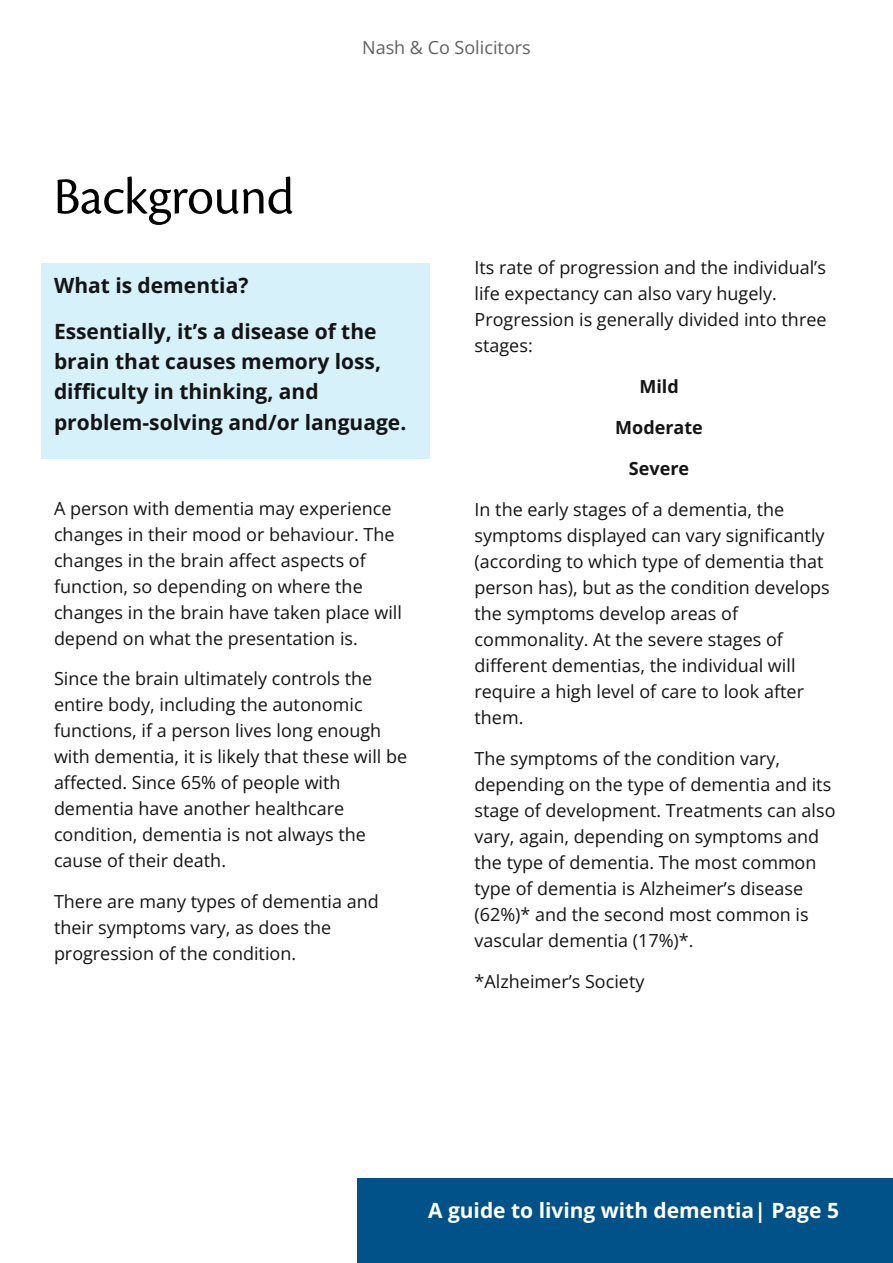
<style>
.page{position:relative;width:893px;height:1263px;background:#fff}
.page>*{position:absolute;margin:0;border:0;box-sizing:border-box;transform-origin:0 0}
.t1{font:54px "Cronos Pro Disp";color:#000}
.t2{font:700 21px/30.3px "Open Sans";color:#141414}
.t3{font:700 21px "Open Sans";color:#fff}
.t4{font:18px/26px "Open Sans";color:#141414}
.t5{font:700 18px "Open Sans";color:#141414}
.t6{font:18px "Open Sans";color:#616161}
</style>
<div class="page">
<div style="left:357px;top:1178px;width:536px;height:85px;background:#005289"></div>
<div style="left:41px;top:263px;width:389px;height:196px;background:#d7f1fa"></div>
<h1 class="t1" style="left:54px;top:171px;width:241px">Background</h1>
<p class="t6" style="left:362px;top:35px;width:170px">Nash &amp; Co Solicitors</p>
<p class="t2" style="left:54px;top:263px;width:324px;line-height:45.3px">What is dementia?<br>Essentially, it’s a disease of the</p>
<p class="t2" style="left:54px;top:346px;width:354px">brain that causes memory loss, difficulty in thinking, and problem-solving and/or language.</p>
<p class="t4" style="left:54px;top:495px;width:350px">A person with dementia may experience changes in their mood or behaviour. The changes in the brain affect aspects of function, so depending on where the changes in the brain have taken place will depend on what the presentation is.</p>
<p class="t4" style="left:54px;top:665px;width:355px">Since the brain ultimately controls the entire body, including the autonomic functions, if a person lives long enough with dementia, it is likely that these will be affected. Since 65% of people with dementia have another healthcare condition, dementia is not always the cause of their death.</p>
<p class="t4" style="left:54px;top:888px;width:326px">There are many types of dementia and their symptoms vary, as does the progression of the condition.</p>
<p class="t4" style="left:474px;top:254px;width:354px">Its rate of progression and the individual’s life expectancy can also vary hugely.<br>Progression is generally divided into three stages:</p>
<p class="t5" style="left:639px;top:374px;width:41px">Mild</p>
<p class="t5" style="left:615px;top:415px;width:89px">Moderate</p>
<p class="t5" style="left:629px;top:456px;width:62px">Severe</p>
<p class="t4" style="left:474px;top:496px;width:357px">In the early stages of a dementia, the symptoms displayed can vary significantly (according to which type of dementia that person has), but as the condition develops the symptoms develop areas of commonality. At the severe stages of different dementias, the individual will require a high level of care to look after them.</p>
<p class="t4" style="left:474px;top:745px;width:363px">The symptoms of the condition vary, depending on the type of dementia and its stage of development. Treatments can also vary, again, depending on symptoms and the type of dementia. The most common type of dementia is Alzheimer’s disease (62%)* and the second most common is vascular dementia (17%)*.</p>
<p class="t4" style="left:474px;top:968px;width:172px">*Alzheimer’s Society</p>
<p class="t3" style="left:428px;top:1195px;width:412px">A guide to living with dementia| Page 5</p>
</div>
